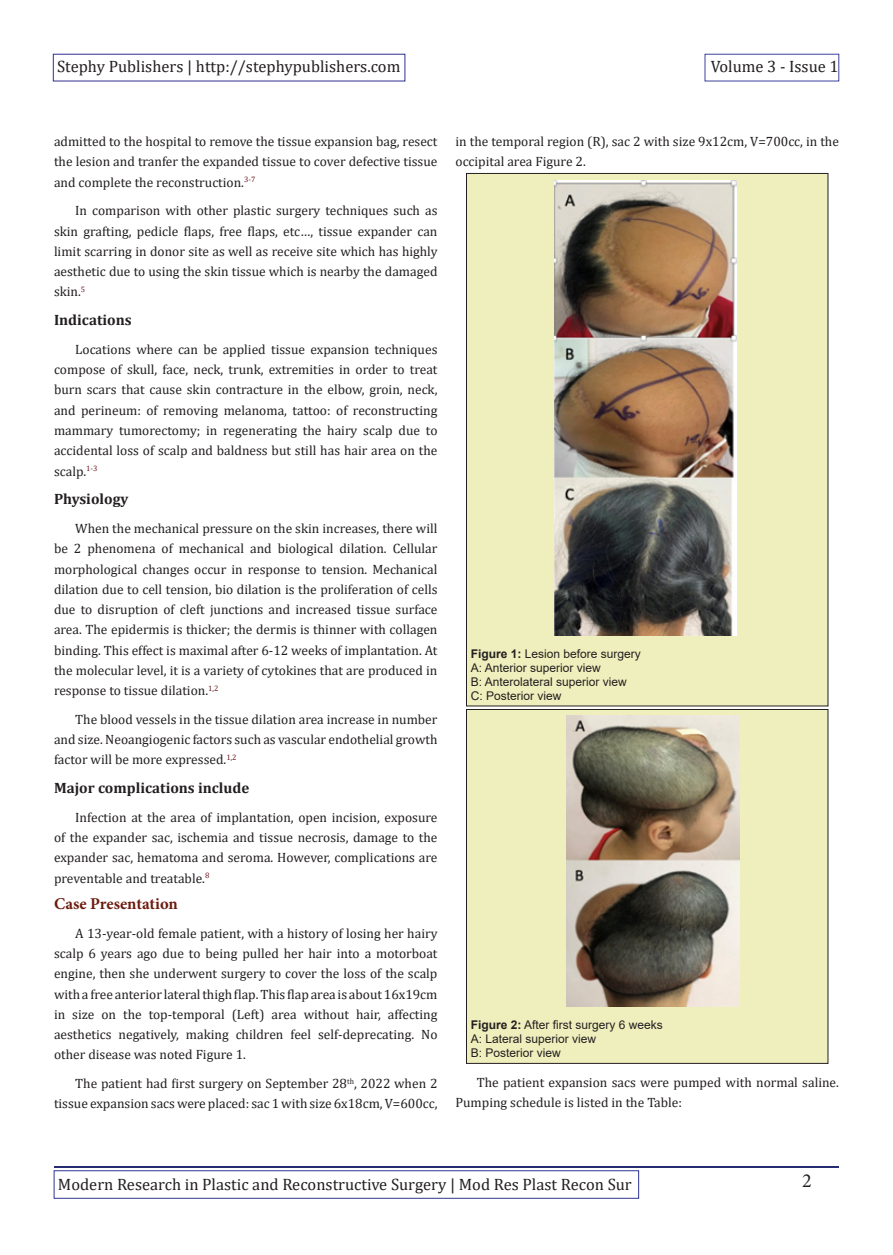
<style>
.page{position:relative;width:893px;height:1255px;background:#fff}
.page>*{position:absolute;margin:0;border:0;box-sizing:border-box;transform-origin:0 0}
.t1{font:19.95px "Minion Pro";color:#231f20}
.t2{font:16.5px "Cambria";color:#231f20}
.t3{font:700 16.5px "Minion Pro";letter-spacing:-.005em;color:#6c1c0e}
.Nội_dung{font:700 15px "Cambria";color:#231f20}
.Nội_dung-2{font:13.5px/20.2px "Cambria";color:#231f20;text-align:justify}
.t4{font:12px "Arial";color:#231f20}
.s1{font-weight:700}
</style>
<div class="page">
<div style="left:53px;top:54px;width:352px;height:27px;border:1px solid #302f90"></div>
<div style="left:705px;top:54px;width:134px;height:27px;border:1px solid #3b439b"></div>
<hr style="left:54px;top:1165px;width:785px;height:2px;background:#262d72">
<div style="left:54px;top:1170px;width:585px;height:28px;border:1px solid #303595"></div>
<div style="left:466px;top:173px;width:362px;height:533px;background:#efefbd"></div>
<img style="left:554px;top:180px;width:182px;height:456px">
<div style="left:466px;top:709px;width:362px;height:354px;background:#efefbd"></div>
<div style="left:466px;top:709px;width:362px;height:354px;border:1px solid #231f20"></div>
<img style="left:567px;top:715px;width:173px;height:291px">
<p class="t2" style="left:57px;top:56px;width:345px">Stephy Publishers | http://stephypublishers.com</p>
<p class="t2" style="left:711px;top:56px;width:129px">Volume 3 - Issue 1</p>
<p class="Nội_dung-2" style="left:54px;top:131px;width:385px">admitted to the hospital to remove the tissue expansion bag, resect the lesion and tranfer the expanded tissue to cover defective tissue and complete the reconstruction.<sup>3-7</sup></p>
<p class="Nội_dung-2" style="left:54px;top:200px;width:385px;text-indent:21px">In comparison with other plastic surgery techniques such as skin grafting, pedicle flaps, free flaps, etc…, tissue expander can limit scarring in donor site as well as receive site which has highly aesthetic due to using the skin tissue which is nearby the damaged skin.<sup>5</sup></p>
<p class="Nội_dung" style="left:54px;top:309px;width:79px">Indications</p>
<p class="Nội_dung-2" style="left:54px;top:339px;width:385px;text-indent:21px">Locations where can be applied tissue expansion techniques compose of skull, face, neck, trunk, extremities in order to treat burn scars that cause skin contracture in the elbow, groin, neck, and perineum: of removing melanoma, tattoo: of reconstructing mammary tumorectomy; in regenerating the hairy scalp due to accidental loss of scalp and baldness but still has hair area on the scalp.<sup>1-3</sup></p>
<p class="Nội_dung" style="left:54px;top:488px;width:76px">Physiology</p>
<p class="Nội_dung-2" style="left:54px;top:518px;width:385px;text-indent:21px">When the mechanical pressure on the skin increases, there will be 2 phenomena of mechanical and biological dilation. Cellular morphological changes occur in response to tension. Mechanical dilation due to cell tension, bio dilation is the proliferation of cells due to disruption of cleft junctions and increased tissue surface area. The epidermis is thicker; the dermis is thinner with collagen binding. This effect is maximal after 6-12 weeks of implantation. At the molecular level, it is a variety of cytokines that are produced in response to tissue dilation.<sup>1,2</sup></p>
<p class="Nội_dung-2" style="left:54px;top:709px;width:385px;text-indent:21px">The blood vessels in the tissue dilation area increase in number and size. Neoangiogenic factors such as vascular endothelial growth factor will be more expressed.<sup>1,2</sup></p>
<p class="Nội_dung" style="left:54px;top:777px;width:197px">Major complications include</p>
<p class="Nội_dung-2" style="left:54px;top:807px;width:385px;text-indent:21px">Infection at the area of implantation, open incision, exposure of the expander sac, ischemia and tissue necrosis, damage to the expander sac, hematoma and seroma. However, complications are preventable and treatable.<sup>8</sup></p>
<p class="t3" style="left:54px;top:892px;width:125px">Case Presentation</p>
<p class="Nội_dung-2" style="left:54px;top:922px;width:385px;text-indent:21px">A 13-year-old female patient, with a history of losing her hairy scalp 6 years ago due to being pulled her hair into a motorboat engine, then she underwent surgery to cover the loss of the scalp with a free anterior lateral thigh flap. This flap area is about 16x19cm in size on the top-temporal (Left) area without hair, affecting aesthetics negatively, making children feel self-deprecating. No other disease was noted Figure 1.</p>
<p class="Nội_dung-2" style="left:54px;top:1073px;width:385px;text-align:right">The patient had first surgery on September 28<sup>th</sup>, 2022 when 2 tissue expansion sacs were placed: sac 1 with size 6x18cm, V=600cc,</p>
<p class="Nội_dung-2" style="left:455px;top:131px;width:385px">in the temporal region (R), sac 2 with size 9x12cm, V=700cc, in the occipital area Figure 2.</p>
<p class="t4" style="left:471px;top:646px;width:172px"><span class="s1">Figure 1:</span> Lesion before surgery</p>
<p class="t4" style="left:471px;top:659px;width:132px">A: Anterior superior view</p>
<p class="t4" style="left:471px;top:673px;width:158px">B: Anterolateral superior view</p>
<p class="t4" style="left:471px;top:687px;width:92px">C: Posterior view</p>
<p class="t4" style="left:471px;top:1016px;width:194px"><span class="s1">Figure 2:</span> After first surgery 6 weeks</p>
<p class="t4" style="left:471px;top:1030px;width:127px">A: Lateral superior view</p>
<p class="t4" style="left:471px;top:1044px;width:92px">B: Posterior view</p>
<p class="Nội_dung-2" style="left:455px;top:1071px;width:385px;text-indent:21px">The patient expansion sacs were pumped with normal saline.<br>Pumping schedule is listed in the Table:</p>
<p class="t2" style="left:58px;top:1174px;width:575px">Modern Research in Plastic and Reconstructive Surgery | Mod Res Plast Recon Sur</p>
<h1 class="t1" style="left:802px;top:1167px;width:11px">2</h1>
</div>
